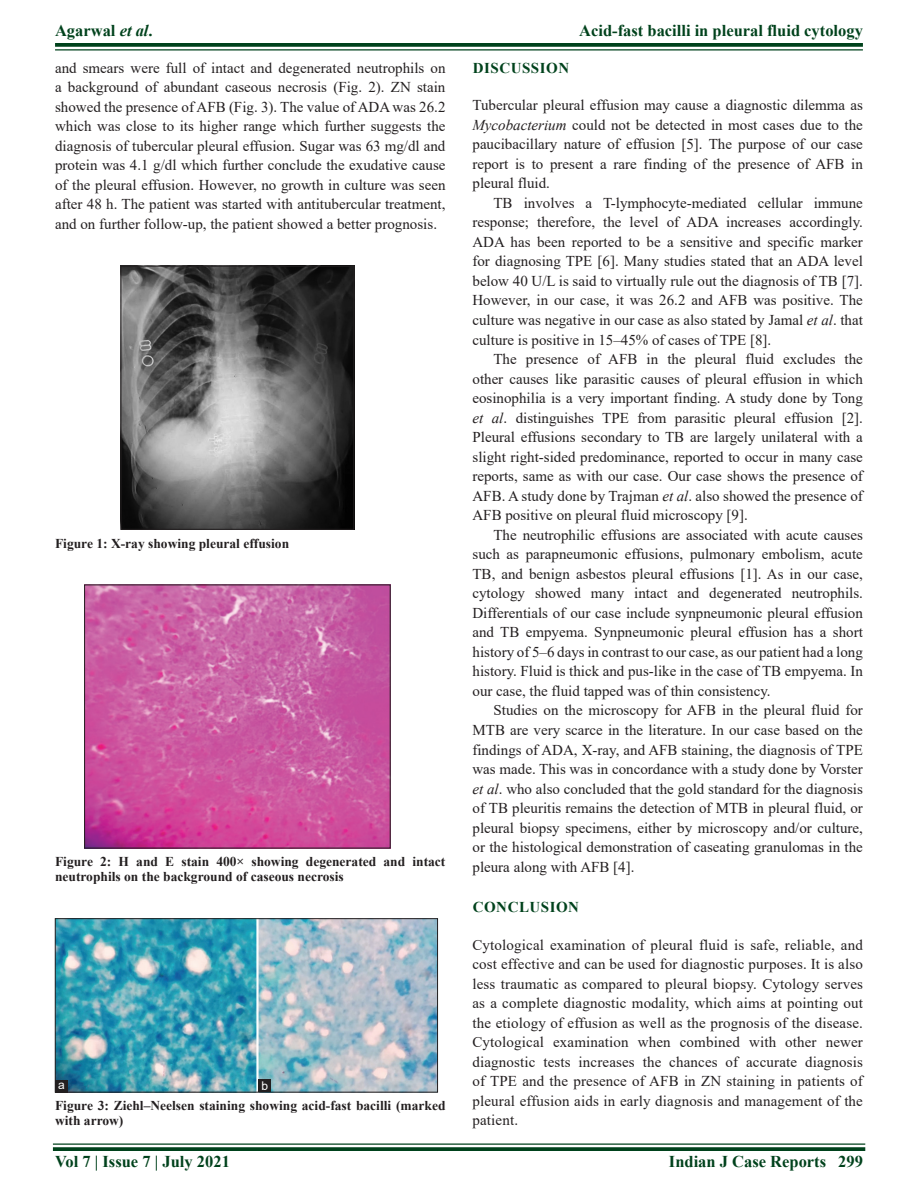
<style>
.page{position:relative;width:918px;height:1188px;background:#fff}
.page>*{position:absolute;margin:0;border:0;box-sizing:border-box;transform-origin:0 0}
.RF{font:700 16.5px "Times New Roman";color:#00421c}
.TX{font:15px/19.5px "Times New Roman";color:#231f20;text-align:justify}
.TXFL{font:15px/19.5px "Times New Roman";letter-spacing:.005em;color:#231f20;text-align:justify}
.t1{font:700 15px "Times New Roman";letter-spacing:.035em;color:#00421c}
.FGC{font:700 13.5px/15px "Times New Roman";color:#231f20}
.LABEL{font:12px "Arial";color:#fff}
.s1{font-style:italic}
</style>
<div class="page">
<hr style="left:53px;top:1143px;width:812px;height:2px;background:#00421c">
<svg style="left:53px;top:1147px;width:812px;height:4px;background:#0f4d29"></svg>
<svg style="left:55px;top:43px;width:808px;height:4px;background:#0f4d29"></svg>
<hr style="left:55px;top:49px;width:808px;height:2px;background:#00421c">
<img style="left:123px;top:268px;width:229px;height:260px">
<div style="left:121px;top:266px;width:233px;height:264px;border:1px solid #231f20"></div>
<img style="left:86px;top:587px;width:302px;height:259px">
<img style="left:57px;top:920px;width:379px;height:170px">
<div style="left:55px;top:918px;width:383px;height:174px;border:1px solid #231f20"></div>
<div style="left:258px;top:1079px;width:13px;height:13px;background:#231f20"></div>
<div style="left:55px;top:1080px;width:13px;height:12px;background:#231f20"></div>
<p class="RF" style="left:55px;top:18px;width:99px">Agarwal <span class="s1">et al</span>.</p>
<p class="RF" style="left:579px;top:18px;width:285px">Acid-fast bacilli in pleural fluid cytology</p>
<p class="TX" style="left:55px;top:58px;width:392px">and smears were full of intact and degenerated neutrophils on a background of abundant caseous necrosis (Fig. 2). ZN stain showed the presence of AFB (Fig. 3). The value of ADA was 26.2 which was close to its higher range which further suggests the diagnosis of tubercular pleural effusion. Sugar was 63 mg/dl and protein was 4.1 g/dl which further conclude the exudative cause of the pleural effusion. However, no growth in culture was seen after 48 h. The patient was started with antitubercular treatment, and on further follow-up, the patient showed a better prognosis.</p>
<h1 class="t1" style="left:473px;top:57px;width:98px">DISCUSSION</h1>
<p class="TXFL" style="left:472px;top:95px;width:392px">Tubercular pleural effusion may cause a diagnostic dilemma as <span class="s1">Mycobacterium</span> could not be detected in most cases due to the paucibacillary nature of effusion [5]. The purpose of our case report is to present a rare finding of the presence of AFB in pleural fluid.</p>
<p class="TX" style="left:472px;top:193px;width:392px;text-indent:21px">TB involves a T-lymphocyte-mediated cellular immune response; therefore, the level of ADA increases accordingly.<br>ADA has been reported to be a sensitive and specific marker for diagnosing TPE [6]. Many studies stated that an ADA level below 40 U/L is said to virtually rule out the diagnosis of TB [7].<br>However, in our case, it was 26.2 and AFB was positive. The culture was negative in our case as also stated by Jamal <span class="s1">et al</span>. that culture is positive in 15–45% of cases of TPE [8].</p>
<p class="TX" style="left:472px;top:349px;width:392px;text-indent:21px">The presence of AFB in the pleural fluid excludes the other causes like parasitic causes of pleural effusion in which eosinophilia is a very important finding. A study done by Tong <span class="s1">et al</span>. distinguishes TPE from parasitic pleural effusion [2].<br>Pleural effusions secondary to TB are largely unilateral with a slight right-sided predominance, reported to occur in many case reports, same as with our case. Our case shows the presence of AFB. A study done by Trajman <span class="s1">et al</span>. also showed the presence of AFB positive on pleural fluid microscopy [9].</p>
<p class="TX" style="left:472px;top:525px;width:392px;text-indent:21px">The neutrophilic effusions are associated with acute causes such as parapneumonic effusions, pulmonary embolism, acute TB, and benign asbestos pleural effusions [1]. As in our case, cytology showed many intact and degenerated neutrophils.<br>Differentials of our case include synpneumonic pleural effusion and TB empyema. Synpneumonic pleural effusion has a short history of 5–6 days in contrast to our case, as our patient had a long history. Fluid is thick and pus-like in the case of TB empyema. In our case, the fluid tapped was of thin consistency.</p>
<p class="TX" style="left:472px;top:700px;width:392px;text-indent:21px">Studies on the microscopy for AFB in the pleural fluid for MTB are very scarce in the literature. In our case based on the findings of ADA, X-ray, and AFB staining, the diagnosis of TPE was made. This was in concordance with a study done by Vorster <span class="s1">et al</span>. who also concluded that the gold standard for the diagnosis of TB pleuritis remains the detection of MTB in pleural fluid, or pleural biopsy specimens, either by microscopy and/or culture, or the histological demonstration of caseating granulomas in the pleura along with AFB [4].</p>
<h1 class="t1" style="left:473px;top:896px;width:108px">CONCLUSION</h1>
<p class="TXFL" style="left:472px;top:935px;width:392px">Cytological examination of pleural fluid is safe, reliable, and cost effective and can be used for diagnostic purposes. It is also less traumatic as compared to pleural biopsy. Cytology serves as a complete diagnostic modality, which aims at pointing out the etiology of effusion as well as the prognosis of the disease.<br>Cytological examination when combined with other newer diagnostic tests increases the chances of accurate diagnosis of TPE and the presence of AFB in ZN staining in patients of pleural effusion aids in early diagnosis and management of the patient.</p>
<p class="FGC" style="left:55px;top:535px;width:236px">Figure 1: X-ray showing pleural effusion</p>
<p class="FGC" style="left:55px;top:854px;width:392px">Figure 2: H and E stain 400× showing degenerated and intact neutrophils on the background of caseous necrosis</p>
<p class="LABEL" style="left:58px;top:1077px;width:8px">a</p>
<p class="LABEL" style="left:261px;top:1077px;width:8px">b</p>
<p class="FGC" style="left:55px;top:1098px;width:392px">Figure 3: Ziehl–Neelsen staining showing acid-fast bacilli (marked with arrow)</p>
<p class="RF" style="left:55px;top:1150px;width:176px">Vol 7 | Issue 7 | July 2021</p>
<p class="RF" style="left:669px;top:1150px;width:195px">Indian J Case Reports 299</p>
</div>
